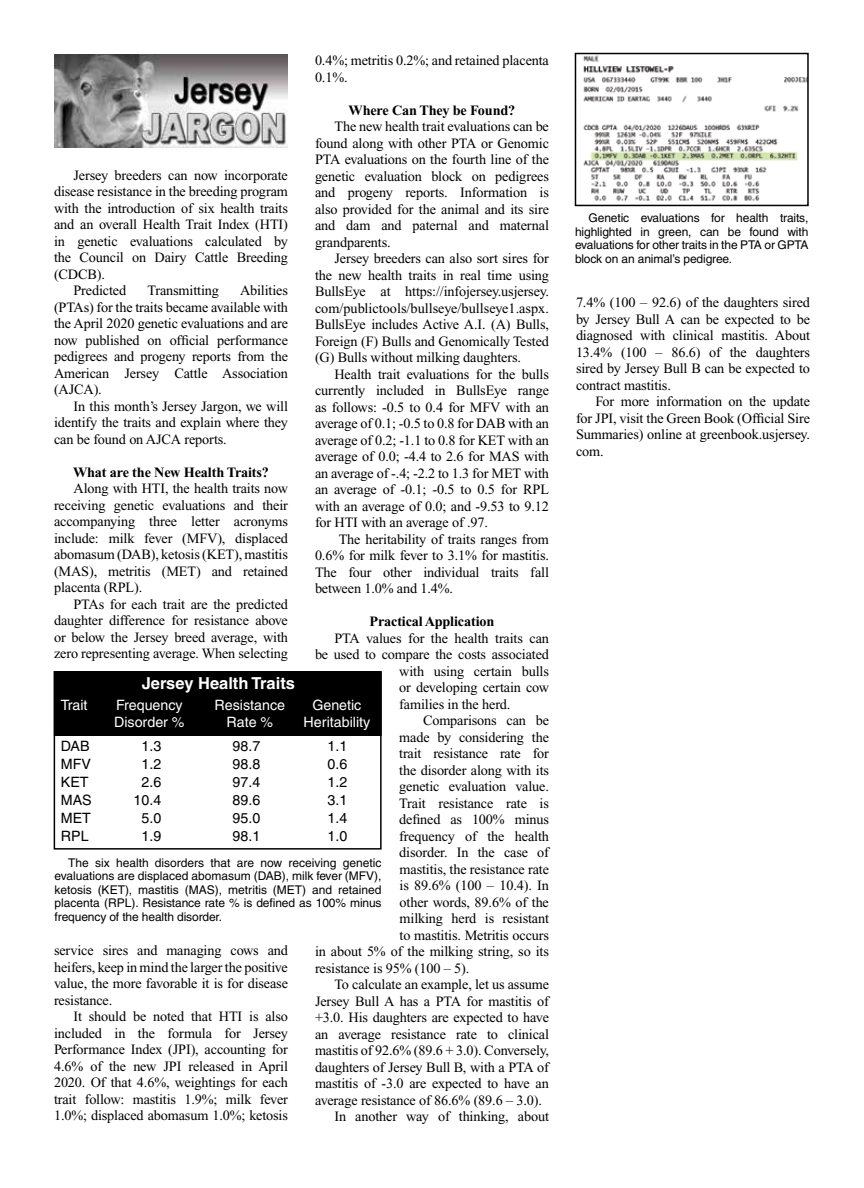
<style>
.page{position:relative;width:864px;height:1188px;background:#fff}
.page>*{position:absolute;margin:0;border:0;box-sizing:border-box;transform-origin:0 0}
.t1{font:700 16.5px "Helvetica";color:#fff}
.t2{font:14.25px/16.5px "Times New Roman";letter-spacing:-.01em;color:#000;text-align:justify}
.t3{font:14.25px "Helvetica";color:#000}
.t4{font:700 14.25px "Times New Roman";letter-spacing:-.01em;color:#000}
.t5{font:14.25px "Helvetica";color:#fff}
.t6{font:12px/13.5px "Helvetica";letter-spacing:-.01em;color:#000;text-align:justify}
</style>
<div class="page">
<img style="left:54px;top:54px;width:234px;height:93px">
<img style="left:583px;top:56px;width:223px;height:145px">
<div style="left:575px;top:53px;width:234px;height:153px;border:2px solid #000"></div>
<div style="left:54px;top:671px;width:328px;height:179px;border:2px solid #000"></div>
<div style="left:54px;top:672px;width:327px;height:63px;background:#000"></div>
<div style="left:54px;top:671px;width:328px;height:65px;border:1px solid #000"></div>
<p class="t2" style="left:315px;top:52px;width:235px">0.4%; metritis 0.2%; and retained placenta<br>0.1%.</p>
<p class="t4" style="left:349px;top:102px;width:168px">Where Can They be Found?</p>
<p class="t2" style="left:315px;top:118px;width:236px;text-indent:19px">The new health trait evaluations can be found along with other PTA or Genomic PTA evaluations on the fourth line of the genetic evaluation block on pedigrees and progeny reports. Information is also provided for the animal and its sire and dam and paternal and maternal grandparents.</p>
<p class="t2" style="left:315px;top:250px;width:236px;text-indent:19px">Jersey breeders can also sort sires for the new health traits in real time using BullsEye at https://infojersey.usjersey. com/publictools/bullseye/bullseye1.aspx.<br>BullsEye includes Active A.I. (A) Bulls, Foreign (F) Bulls and Genomically Tested (G) Bulls without milking daughters.</p>
<p class="t2" style="left:315px;top:366px;width:236px;text-indent:19px">Health trait evaluations for the bulls currently included in BullsEye range as follows: -0.5 to 0.4 for MFV with an average of 0.1; -0.5 to 0.8 for DAB with an average of 0.2; -1.1 to 0.8 for KET with an average of 0.0; -4.4 to 2.6 for MAS with an average of -.4; -2.2 to 1.3 for MET with an average of -0.1; -0.5 to 0.5 for RPL with an average of 0.0; and -9.53 to 9.12 for HTI with an average of .97.</p>
<p class="t2" style="left:315px;top:531px;width:236px;text-indent:24px">The heritability of traits ranges from 0.6% for milk fever to 3.1% for mastitis.<br>The four other individual traits fall between 1.0% and 1.4%.</p>
<p class="t4" style="left:370px;top:614px;width:126px">Practical Application</p>
<p class="t2" style="left:334px;top:630px;width:216px">PTA values for the health traits can</p>
<p class="t2" style="left:315px;top:646px;width:236px">be used to compare the costs associated</p>
<p class="t2" style="left:399px;top:663px;width:151px">with using certain bulls</p>
<p class="t2" style="left:399px;top:679px;width:151px">or developing certain cow</p>
<p class="t2" style="left:399px;top:696px;width:113px">families in the herd.</p>
<p class="t2" style="left:423px;top:712px;width:127px">Comparisons can be</p>
<p class="t2" style="left:399px;top:729px;width:151px">made by considering the</p>
<p class="t2" style="left:399px;top:745px;width:151px">trait resistance rate for</p>
<p class="t2" style="left:399px;top:762px;width:151px">the disorder along with its</p>
<p class="t2" style="left:399px;top:778px;width:151px">genetic evaluation value.</p>
<p class="t2" style="left:399px;top:795px;width:151px">Trait resistance rate is</p>
<p class="t2" style="left:399px;top:811px;width:151px">defined as 100% minus</p>
<p class="t2" style="left:399px;top:828px;width:151px">frequency of the health</p>
<p class="t2" style="left:399px;top:844px;width:151px">disorder. In the case of</p>
<p class="t2" style="left:400px;top:861px;width:151px">mastitis, the resistance rate</p>
<p class="t2" style="left:400px;top:877px;width:151px">is 89.6% (100 – 10.4). In</p>
<p class="t2" style="left:400px;top:894px;width:151px">other words, 89.6% of the</p>
<p class="t2" style="left:400px;top:910px;width:151px">milking herd is resistant</p>
<p class="t2" style="left:400px;top:927px;width:151px">to mastitis. Metritis occurs</p>
<p class="t2" style="left:315px;top:943px;width:236px">in about 5% of the milking string, so its</p>
<p class="t2" style="left:315px;top:960px;width:156px">resistance is 95% (100 – 5).</p>
<p class="t2" style="left:334px;top:976px;width:216px">To calculate an example, let us assume</p>
<p class="t2" style="left:315px;top:993px;width:235px">Jersey Bull A has a PTA for mastitis of</p>
<p class="t2" style="left:315px;top:1009px;width:235px">+3.0. His daughters are expected to have</p>
<p class="t2" style="left:315px;top:1026px;width:236px">an average resistance rate to clinical</p>
<p class="t2" style="left:315px;top:1042px;width:236px">mastitis of 92.6% (89.6 + 3.0). Conversely,</p>
<p class="t2" style="left:315px;top:1059px;width:235px">daughters of Jersey Bull B, with a PTA of</p>
<p class="t2" style="left:315px;top:1075px;width:235px">mastitis of -3.0 are expected to have an</p>
<p class="t2" style="left:315px;top:1092px;width:229px">average resistance of 86.6% (89.6 – 3.0).</p>
<p class="t2" style="left:334px;top:1108px;width:216px">In another way of thinking, about</p>
<p class="t2" style="left:74px;top:167px;width:216px">Jersey breeders can now incorporate</p>
<p class="t2" style="left:54px;top:183px;width:235px">disease resistance in the breeding program</p>
<p class="t2" style="left:54px;top:200px;width:235px">with the introduction of six health traits</p>
<p class="t2" style="left:54px;top:216px;width:235px">and an overall Health Trait Index (HTI)</p>
<p class="t2" style="left:54px;top:233px;width:235px">in genetic evaluations calculated by</p>
<p class="t2" style="left:54px;top:249px;width:235px">the Council on Dairy Cattle Breeding</p>
<p class="t2" style="left:54px;top:266px;width:53px">(CDCB).</p>
<p class="t2" style="left:74px;top:282px;width:54px">Predicted</p>
<p class="t2" style="left:147px;top:282px;width:73px">Transmitting</p>
<p class="t2" style="left:54px;top:282px;width:235px;text-indent:186px">Abilities (PTAs) for the traits became available with the April 2020 genetic evaluations and are now published on official performance pedigrees and progeny reports from the American Jersey Cattle Association (AJCA).</p>
<p class="t2" style="left:54px;top:398px;width:235px;text-indent:19px">In this month’s Jersey Jargon, we will identify the traits and explain where they can be found on AJCA reports.</p>
<p class="t4" style="left:73px;top:464px;width:197px">What are the New Health Traits?</p>
<p class="t2" style="left:54px;top:480px;width:235px;text-indent:19px">Along with HTI, the health traits now receiving genetic evaluations and their accompanying three letter acronyms include: milk fever (MFV), displaced abomasum (DAB), ketosis (KET), mastitis (MAS), metritis (MET) and retained placenta (RPL).</p>
<p class="t2" style="left:54px;top:596px;width:235px;text-indent:19px">PTAs for each trait are the predicted daughter difference for resistance above or below the Jersey breed average, with zero representing average. When selecting</p>
<p class="t1" style="left:142px;top:673px;width:155px">Jersey Health Traits</p>
<p class="t5" style="left:61px;top:696px;width:28px">Trait</p>
<p class="t5" style="left:116px;top:696px;width:68px">Frequency</p>
<p class="t5" style="left:215px;top:696px;width:72px">Resistance</p>
<p class="t5" style="left:312px;top:696px;width:51px">Genetic</p>
<p class="t5" style="left:114px;top:714px;width:72px">Disorder %</p>
<p class="t5" style="left:227px;top:714px;width:48px">Rate %</p>
<p class="t5" style="left:304px;top:714px;width:68px">Heritability</p>
<p class="t3" style="left:61px;top:738px;width:30px">DAB</p>
<p class="t3" style="left:141px;top:738px;width:21px">1.3</p>
<p class="t3" style="left:233px;top:738px;width:29px">98.7</p>
<p class="t3" style="left:327px;top:738px;width:21px">1.1</p>
<p class="t3" style="left:61px;top:756px;width:32px">MFV</p>
<p class="t3" style="left:141px;top:756px;width:21px">1.2</p>
<p class="t3" style="left:233px;top:756px;width:29px">98.8</p>
<p class="t3" style="left:327px;top:756px;width:21px">0.6</p>
<p class="t3" style="left:61px;top:774px;width:29px">KET</p>
<p class="t3" style="left:141px;top:774px;width:21px">2.6</p>
<p class="t3" style="left:233px;top:774px;width:29px">97.4</p>
<p class="t3" style="left:327px;top:774px;width:21px">1.2</p>
<p class="t3" style="left:61px;top:792px;width:32px">MAS</p>
<p class="t3" style="left:134px;top:792px;width:29px">10.4</p>
<p class="t3" style="left:233px;top:792px;width:29px">89.6</p>
<p class="t3" style="left:327px;top:792px;width:21px">3.1</p>
<p class="t3" style="left:61px;top:810px;width:32px">MET</p>
<p class="t3" style="left:141px;top:810px;width:21px">5.0</p>
<p class="t3" style="left:233px;top:810px;width:29px">95.0</p>
<p class="t3" style="left:327px;top:810px;width:21px">1.4</p>
<p class="t3" style="left:61px;top:828px;width:29px">RPL</p>
<p class="t3" style="left:141px;top:828px;width:21px">1.9</p>
<p class="t3" style="left:233px;top:828px;width:29px">98.1</p>
<p class="t3" style="left:327px;top:828px;width:21px">1.0</p>
<p class="t6" style="left:55px;top:856px;width:329px;text-indent:14px">The six health disorders that are now receiving genetic evaluations are displaced abomasum (DAB), milk fever (MFV), ketosis (KET), mastitis (MAS), metritis (MET) and retained placenta (RPL). Resistance rate % is defined as 100% minus frequency of the health disorder.</p>
<p class="t2" style="left:54px;top:942px;width:235px">service sires and managing cows and heifers, keep in mind the larger the positive value, the more favorable it is for disease resistance.</p>
<p class="t2" style="left:54px;top:1008px;width:235px;text-indent:19px">It should be noted that HTI is also included in the formula for Jersey Performance Index (JPI), accounting for 4.6% of the new JPI released in April 2020. Of that 4.6%, weightings for each trait follow: mastitis 1.9%; milk fever 1.0%; displaced abomasum 1.0%; ketosis</p>
<p class="t6" style="left:575px;top:211px;width:235px;text-indent:14px">Genetic evaluations for health traits, highlighted in green, can be found with evaluations for other traits in the PTA or GPTA block on an animal’s pedigree.</p>
<p class="t2" style="left:576px;top:294px;width:236px">7.4% (100 – 92.6) of the daughters sired by Jersey Bull A can be expected to be diagnosed with clinical mastitis. About 13.4% (100 – 86.6) of the daughters sired by Jersey Bull B can be expected to contract mastitis.</p>
<p class="t2" style="left:576px;top:393px;width:236px;text-indent:19px">For more information on the update for JPI, visit the Green Book (Official Sire Summaries) online at greenbook.usjersey. com.</p>
</div>
